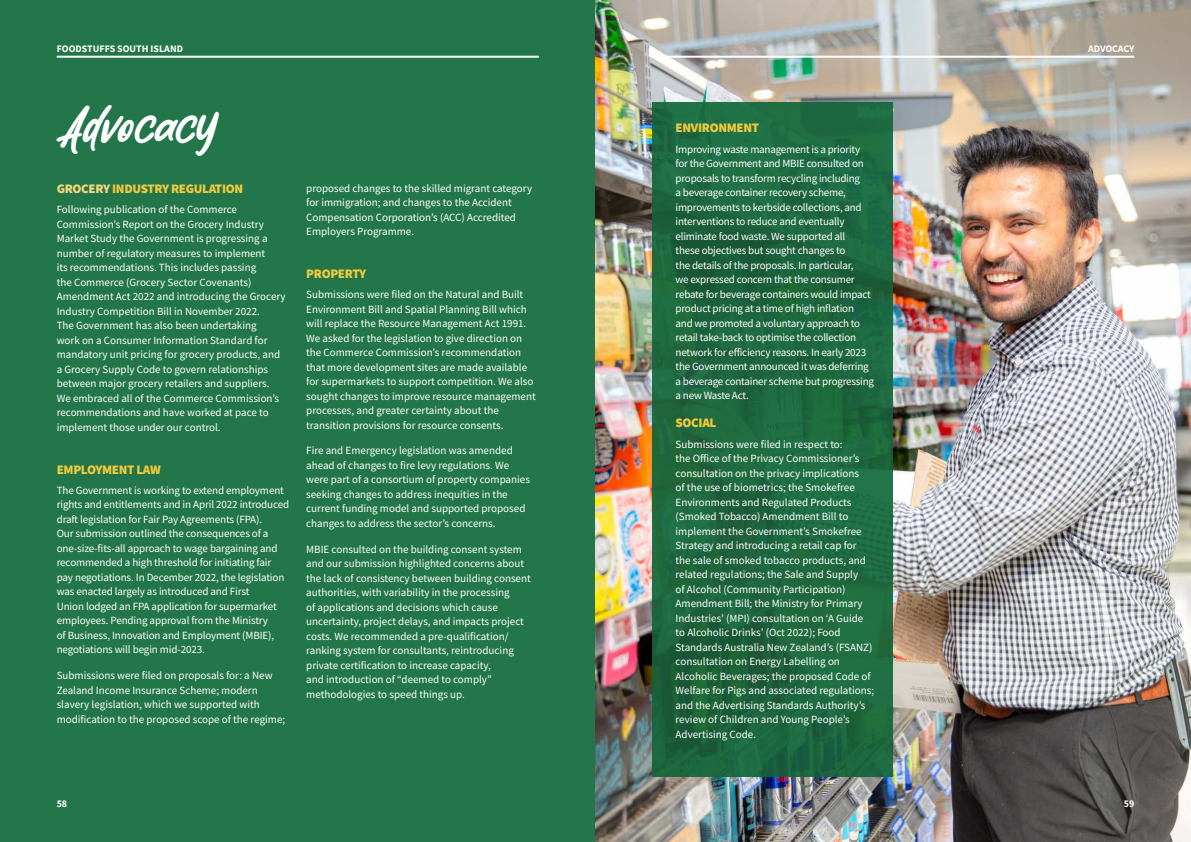
<style>
.page{position:relative;width:1191px;height:842px;background:#227649}
.page>*{position:absolute;margin:0;border:0;box-sizing:border-box;transform-origin:0 0}
.t1{font:39.9px "Bitcheese";letter-spacing:-.01em;color:#fff}
.Subheader_body_copy{font:900 13px "Source Sans Pro";letter-spacing:-.025em;color:#f3ca3c}
.Body_copy{font:11px/14.5px "Source Sans Pro";color:#fff}
.Body_copy-2{font:11px/14.5px "Source Sans Pro";letter-spacing:-.02em;color:#fff}
.t2{font:700 10px "Source Sans Pro";color:#fff}
.t3{font:700 10px "Source Sans Pro";letter-spacing:-.02em;color:#fff}
.s1{color:#f7d67c}
</style>
<div class="page">
<hr style="left:57px;top:56px;width:482px;height:2px;background:#fff">
<img style="left:595px;top:0;width:596px;height:842px">
<svg style="left:652px;top:102px;width:241px;height:675px;fill:#1f6940"></svg>
<hr style="left:652px;top:56px;width:482px;height:2px;background:#fff">
<p class="t2" style="left:57px;top:42px;width:128px">FOODSTUFFS SOUTH ISLAND</p>
<p class="t1" style="left:57px;top:99px;width:162px">Advocacy</p>
<p class="Subheader_body_copy" style="left:57px;top:180px;width:188px"><span class="s1">GROCERY</span> INDUSTRY REGULATION</p>
<p class="Body_copy" style="left:57px;top:203px;width:230px">Following publication of the Commerce Commission’s Report on the Grocery Industry Market Study the Government is progressing a number of regulatory measures to implement<br>its recommendations. This includes passing<br>the Commerce (Grocery Sector Covenants)<br>Amendment Act 2022 and introducing the Grocery Industry Competition Bill in November 2022.<br>The Government has also been undertaking<br>work on a Consumer Information Standard for mandatory unit pricing for grocery products, and a Grocery Supply Code to govern relationships between major grocery retailers and suppliers.<br>We embraced all of the Commerce Commission’s recommendations and have worked at pace to implement those under our control.</p>
<p class="Subheader_body_copy" style="left:57px;top:460px;width:106px">EMPLOYMENT LAW</p>
<p class="Body_copy" style="left:57px;top:483px;width:234px">The Government is working to extend employment rights and entitlements and in April 2022 introduced draft legislation for Fair Pay Agreements (FPA).<br>Our submission outlined the consequences of a one-size-fits-all approach to wage bargaining and recommended a high threshold for initiating fair pay negotiations. In December 2022, the legislation was enacted largely as introduced and First<br>Union lodged an FPA application for supermarket employees. Pending approval from the Ministry<br>of Business, Innovation and Employment (MBIE), negotiations will begin mid-2023.</p>
<p class="Body_copy" style="left:57px;top:668px;width:230px">Submissions were filed on proposals for: a New Zealand Income Insurance Scheme; modern slavery legislation, which we supported with modification to the proposed scope of the regime;</p>
<p class="Body_copy" style="left:306px;top:181px;width:227px">proposed changes to the skilled migrant category for immigration; and changes to the Accident Compensation Corporation’s (ACC) Accredited Employers Programme.</p>
<p class="Subheader_body_copy" style="left:306px;top:264px;width:62px">PROPERTY</p>
<p class="Body_copy" style="left:306px;top:287px;width:231px">Submissions were filed on the Natural and Built Environment Bill and Spatial Planning Bill which will replace the Resource Management Act 1991.<br>We asked for the legislation to give direction on the Commerce Commission’s recommendation that more development sites are made available for supermarkets to support competition. We also sought changes to improve resource management processes, and greater certainty about the transition provisions for resource consents.</p>
<p class="Body_copy" style="left:306px;top:443px;width:225px">Fire and Emergency legislation was amended ahead of changes to fire levy regulations. We were part of a consortium of property companies seeking changes to address inequities in the current funding model and supported proposed changes to address the sector’s concerns.</p>
<p class="Body_copy" style="left:306px;top:542px;width:226px">MBIE consulted on the building consent system and our submission highlighted concerns about the lack of consistency between building consent authorities, with variability in the processing<br>of applications and decisions which cause uncertainty, project delays, and impacts project costs. We recommended a pre-qualification/ ranking system for consultants, reintroducing private certification to increase capacity,<br>and introduction of “deemed to comply” methodologies to speed things up.</p>
<p class="t2" style="left:57px;top:797px;width:12px">58</p>
<p class="Subheader_body_copy" style="left:675px;top:119px;width:85px">ENVIRONMENT</p>
<p class="Body_copy-2" style="left:675px;top:142px;width:200px">Improving waste management is a priority for the Government and MBIE consulted on proposals to transform recycling including<br>a beverage container recovery scheme, improvements to kerbside collections, and interventions to reduce and eventually eliminate food waste. We supported all<br>these objectives but sought changes to<br>the details of the proposals. In particular,<br>we expressed concern that the consumer rebate for beverage containers would impact product pricing at a time of high inflation<br>and we promoted a voluntary approach to retail take-back to optimise the collection network for efficiency reasons. In early 2023 the Government announced it was deferring a beverage container scheme but progressing a new Waste Act.</p>
<p class="Subheader_body_copy" style="left:675px;top:414px;width:42px">SOCIAL</p>
<p class="Body_copy" style="left:675px;top:437px;width:200px">Submissions were filed in respect to:<br>the Office of the Privacy Commissioner’s consultation on the privacy implications<br>of the use of biometrics; the Smokefree Environments and Regulated Products (Smoked Tobacco) Amendment Bill to implement the Government’s Smokefree Strategy and introducing a retail cap for the sale of smoked tobacco products, and related regulations; the Sale and Supply<br>of Alcohol (Community Participation)<br>Amendment Bill; the Ministry for Primary Industries’ (MPI) consultation on ‘A Guide to Alcoholic Drinks’ (Oct 2022); Food Standards Australia New Zealand’s (FSANZ) consultation on Energy Labelling on Alcoholic Beverages; the proposed Code of Welfare for Pigs and associated regulations; and the Advertising Standards Authority’s review of Children and Young People’s Advertising Code.</p>
<p class="t3" style="left:1088px;top:42px;width:47px">ADVOCACY</p>
<p class="t2" style="left:1123px;top:797px;width:12px">59</p>
</div>
